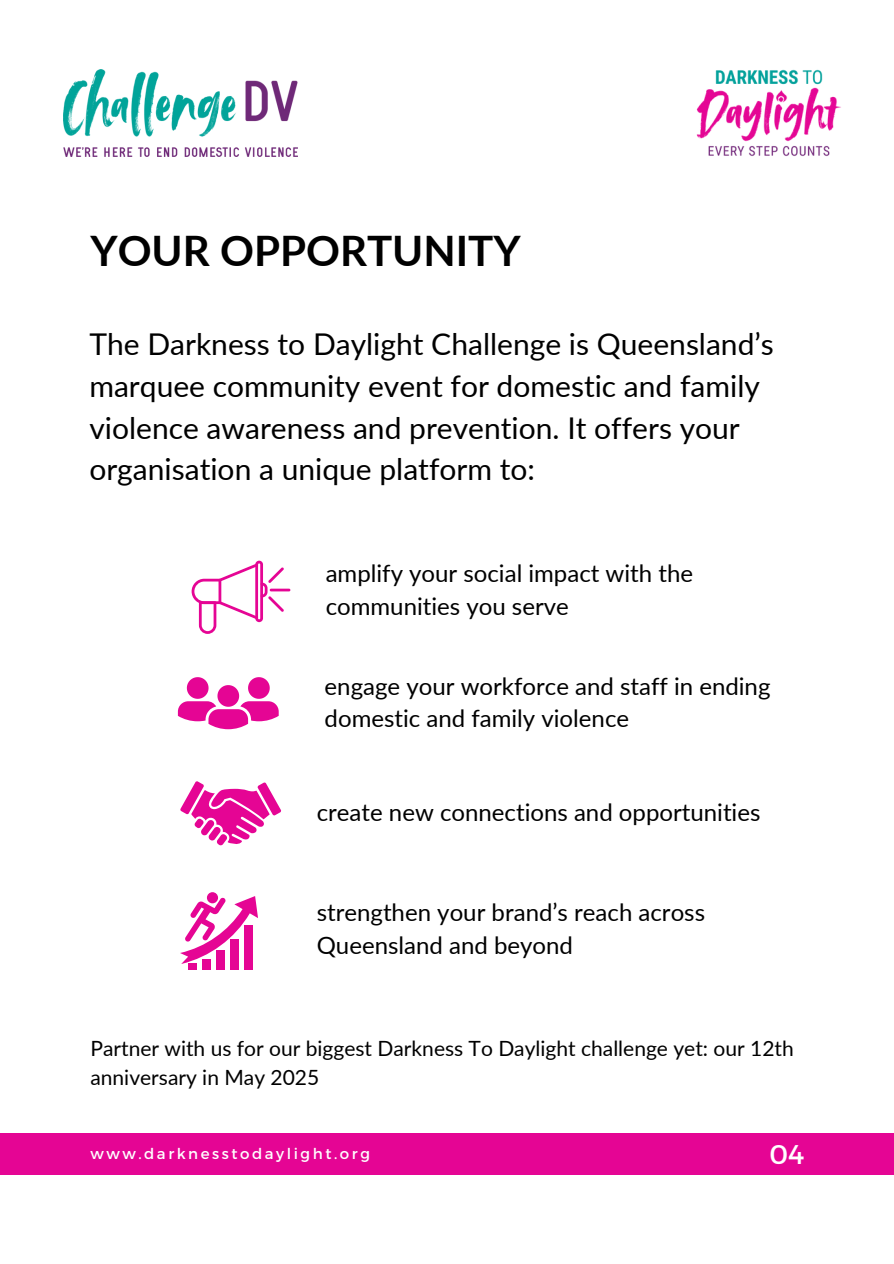
<style>
.page{position:relative;width:894px;height:1264px;background:#fff}
.page>*{position:absolute;margin:0;border:0;box-sizing:border-box;transform-origin:0 0}
.t1{font:700 42px "Lato";color:#000}
.t2{font:30px/41.7px "Lato";color:#000}
.t3{font:27px "Montserrat";color:#fff}
.t4{font:24px/32.7px "Lato";color:#000}
.t5{font:21px/29.2px "Lato";color:#000}
.t6{font:15px "Montserrat";letter-spacing:.17em;color:#fff}
</style>
<div class="page">
<div style="left:689px;top:1132px;width:204px;height:42px;background:#e50594"></div>
<div style="left:0;top:1132px;width:689px;height:42px;background:#e50594"></div>
<img style="left:63px;top:69px;width:234px;height:87px">
<img style="left:696px;top:69px;width:145px;height:88px">
<svg style="left:178px;top:677px;width:100px;height:52px"></svg>
<svg style="left:180px;top:781px;width:101px;height:65px"></svg>
<div style="left:202px;top:959px;width:9px;height:10px;background:#e50594"></div>
<div style="left:244px;top:925px;width:8px;height:44px;background:#e50594"></div>
<div style="left:230px;top:939px;width:8px;height:30px;background:#e50594"></div>
<div style="left:216px;top:950px;width:8px;height:19px;background:#e50594"></div>
<div style="left:188px;top:963px;width:9px;height:6px;background:#e50594"></div>
<svg style="left:180px;top:892px;width:78px;height:72px"></svg>
<hr style="left:270px;top:588px;width:20px;height:3px;background:#e50594">
<svg style="left:191px;top:560px;width:93px;height:74px"></svg>
<h2 class="t1" style="left:90px;top:225px;width:431px">YOUR OPPORTUNITY</h2>
<p class="t2" style="left:89px;top:323px;width:686px">The Darkness to Daylight Challenge is Queensland’s marquee community event for domestic and family violence awareness and prevention. It offers your organisation a unique platform to:</p>
<h1 class="t4" style="left:325px;top:556px;width:369px">amplify your social impact with the communities you serve</h1>
<h3 class="t4" style="left:324px;top:669px;width:447px">engage your workforce and staff in ending domestic and family violence</h3>
<p class="t4" style="left:316px;top:795px;width:445px">create new connections and opportunities</p>
<h3 class="t4" style="left:316px;top:895px;width:390px">strengthen your brand’s reach across<br>Queensland and beyond</h3>
<p class="t5" style="left:90px;top:1033px;width:704px">Partner with us for our biggest Darkness To Daylight challenge yet: our 12th anniversary in May 2025</p>
<h3 class="t6" style="left:90px;top:1144px;width:281px">www.darknesstodaylight.org</h3>
<p class="t3" style="left:769px;top:1137px;width:36px">04</p>
</div>
